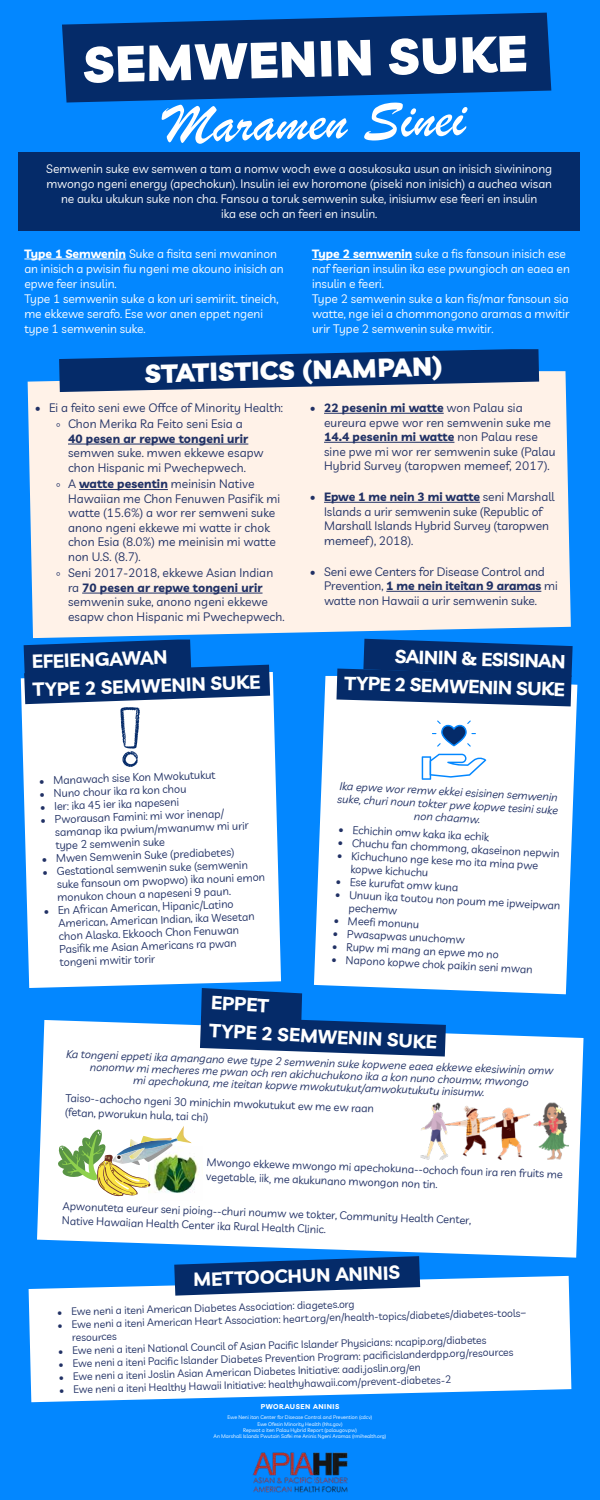
<style>
.page{position:relative;width:600px;height:1500px;background:#0387ff}
.page>*{position:absolute;margin:0;border:0;box-sizing:border-box;transform-origin:0 0}
.t1{font:58px "Brush Script";color:#fff}
.t2{font:900 50px "Livvic";color:#fff}
.t3{font:900 26px "Livvic";color:#fff}
.t4{font:700 19px/28px "Livvic";color:#fff}
.t5{font:12px/14.5px "Livvic";letter-spacing:.01em;color:#213165}
.t6{font:12px/15px "Livvic";color:#fff}
.t7{font:700 12px "Livvic";letter-spacing:.01em;color:#213165}
.t8{font:11px/13px "Livvic";color:#213165}
.t9{font:italic 11px/13px "Livvic";color:#213165;text-align:center}
.t10{font:10.5px/11.1px "Livvic";color:#213165}
.t11{font:700 7px "Livvic";letter-spacing:.07em;color:#fff}
.t12{font:5.2px/6.2px "Livvic";color:#fff;text-align:center}
.s1{font-weight:700}
</style>
<div class="page">
<div style="left:314px;top:676px;width:263px;height:318px;background:#fff"></div>
<svg style="left:422px;top:753px;width:64px;height:27px;background:#d0e8ff"></svg>
<svg style="left:432px;top:720px;width:44px;height:27px"></svg>
<svg style="left:62px;top:13px;width:489px;height:90px;background:#04377d"></svg>
<div style="left:18px;top:152px;width:562px;height:79px;background:#052b69"></div>
<div style="left:28px;top:371px;width:543px;height:267px;background:#fff2e8"></div>
<svg style="left:59px;top:349px;width:480px;height:43px;background:#234d89"></svg>
<svg style="left:21px;top:672px;width:260px;height:316px;background:#eff7ff"></svg>
<svg style="left:37px;top:1020px;width:546px;height:237px;background:#e9f4fe"></svg>
<svg style="left:29px;top:1276px;width:542px;height:126px;background:#e9f4fe"></svg>
<img style="left:148px;top:1146px;width:54px;height:54px">
<img style="left:176px;top:1126px;width:16px;height:17px">
<img style="left:57px;top:1129px;width:121px;height:68px">
<img style="left:420px;top:1102px;width:149px;height:57px">
<img style="left:252px;top:1452px;width:96px;height:41px">
<hr style="left:24px;top:259px;width:102px;height:1px;background:#fff">
<hr style="left:68px;top:444px;width:180px;height:1px;background:#213165">
<hr style="left:79px;top:489px;width:89px;height:1px;background:#213165">
<hr style="left:82px;top:593px;width:180px;height:1px;background:#213165">
<hr style="left:324px;top:413px;width:120px;height:1px;background:#213165">
<hr style="left:324px;top:442px;width:130px;height:1px;background:#213165">
<hr style="left:324px;top:502px;width:156px;height:1px;background:#213165">
<hr style="left:386px;top:591px;width:155px;height:1px;background:#213165">
<hr style="left:312px;top:259px;width:100px;height:1px;background:#fff">
<svg style="left:24px;top:639px;width:246px;height:128px;background:#859fc2"></svg>
<svg style="left:174px;top:1256px;width:246px;height:39px;background:#1c4988"></svg>
<svg style="left:336px;top:639px;width:236px;height:67px;background:#103e7f"></svg>
<svg style="left:200px;top:988px;width:246px;height:68px"></svg>
<h2 class="t2" style="left:83px;top:22px;width:445px;rotate:-1deg">SEMWENIN SUKE</h2>
<h1 class="t1" style="left:163px;top:91px;width:302px;rotate:-2deg">Maramen Sinei</h1>
<p class="t6" style="left:46px;top:161px;width:507px;text-align:center">Semwenin suke ew semwen a tam a nomw woch ewe a aosukosuka usun an inisich siwininong mwongo ngeni energy (apechokun). Insulin iei ew horomone (piseki non inisich) a auchea wisan ne auku ukukun suke non cha. Fansou a toruk semwenin suke, inisiumw ese feeri en insulin<br>ika ese och an feeri en insulin.</p>
<p class="t6" style="left:24px;top:245px;width:261px"><span class="s1">Type 1 Semwenin</span> Suke a fisita seni mwaninon an inisich a pwisin fiu ngeni me akouno inisich an epwe feer insulin.<br>Type 1 semwenin suke a kon uri semiriit. tineich, me ekkewe serafo. Ese wor anen eppet ngeni type 1 semwenin suke.</p>
<p class="t6" style="left:312px;top:246px;width:259px"><span class="s1">Type 2 semwenin</span> suke a fis fansoun inisich ese naf feerian insulin ika ese pwungioch an eaea en insulin e feeri.<br>Type 2 semwenin suke a kan fis/mar fansoun sia watte, nge iei a chommongono aramas a mwitir urir Type 2 semwenin suke mwitir.</p>
<h3 class="t3" style="left:145px;top:351px;width:299px;rotate:-1deg">STATISTICS (NAMPAN)</h3>
<p class="t5" style="left:35px;top:400px;width:137px">• Ei a feito seni ewe Officeof</p>
<p class="t5" style="left:56px;top:399px;width:229px;line-height:16.5px;text-indent:150px">Minority Health: ° Chon Merika Ra Feito seni Esia a</p>
<p class="t7" style="left:68px;top:429px;width:182px">40 pesen ar repwe tongeni urir</p>
<p class="t5" style="left:68px;top:445px;width:197px">semwen suke. mwen ekkewe esapw chon H ispanic mi Pwechepwech.</p>
<p class="t5" style="left:68px;top:476px;width:213px;text-indent:-12px">° A <span class="s1">watte pesentin</span> meinisin Native<br>Hawaiian me Chon Fenuwen Pasifik mi watte (15.6%) a wor rer semweni suke anono ngeni ekkewe mi watte ir chok chon Esia (8.0%) me meinisin mi watte non U.S. (8.7).</p>
<p class="t5" style="left:68px;top:565px;width:218px;text-indent:-12px">° Seni 2017-2018, ekkewe Asian Indian ra <span class="s1">70 pesen ar repwe tongeni urir </span>semwenin suke, anono ngeni ekkewe esapw chon H ispanic mi Pwechepwech.</p>
<p class="t5" style="left:324px;top:400px;width:233px;text-indent:-14px"><span class="s1">• 22 pesenin mi watte</span> won Palau sia eureura epwe wor ren semwenin suke me <span class="s1">14.4 pesenin mi watte</span> non Palau rese sine pwe mi wor rer semwenin suke (Palau Hy brid Survey (taropwen memeef, 2017).</p>
<p class="t5" style="left:324px;top:489px;width:228px;text-indent:-14px"><span class="s1">• Epwe 1 me nein 3 mi watte</span> seni Marshall Islands a urir semwenin suke (Republic of Marshall Islands Hy brid Survey (taropwen memeef ), 2018).</p>
<p class="t5" style="left:324px;top:563px;width:235px;text-indent:-14px"><span class="s1">•</span> Seni ewe Centers for Disease Control and<br>Prevention, <span class="s1">1 me nein iteitan 9 aramas</span> mi watte non Hawaii a urir semwenin suke.</p>
<h3 class="t4" style="left:31px;top:646px;width:229px;rotate:-2deg">EFEIENGAWAN<br>TYPE 2 SEMWENIN SUKE</h3>
<h3 class="t4" style="left:346px;top:638px;width:222px;text-align:right;rotate:2deg">SAININ &amp; ESISINAN<br>TYPE 2 SEMWENIN SUKE</h3>
<p class="t8" style="left:39px;top:773px;width:178px;rotate:-2deg">• Manawach sise Kon Mwokutukut</p>
<p class="t8" style="left:40px;top:786px;width:148px;rotate:-2deg">• Nuno chour ika ra kon chou</p>
<p class="t8" style="left:40px;top:799px;width:140px;rotate:-2deg">• Ier:ika 45 ierika napeseni</p>
<p class="t8" style="left:54px;top:812px;width:202px;text-indent:-14px;rotate:-2deg">• Pworausan Famini:mi worinenap/ samanap ika pwium/mwanumw mi urir type 2 semwenin suke</p>
<p class="t8" style="left:42px;top:851px;width:194px;rotate:-2deg">• Mwen Semwenin Suke (prediabetes)</p>
<p class="t8" style="left:56px;top:864px;width:210px;text-indent:-14px;rotate:-2deg">• Gestational semwenin suke (semwenin suke fansoun om pwopwo) ika nouni emon monukon choun a napeseni 9 paun.</p>
<p class="t8" style="left:58px;top:903px;width:198px;text-indent:-14px;rotate:-2deg">• En African American, Hipanic/Latino American, American Indian, ika Wesetan chon Alaska. Ekkooch Chon Fenuwan Pasifi k me Asian Americans ra pwan tongeni mwitir torir</p>
<p class="t9" style="left:338px;top:778px;width:223px;rotate:3deg">Ika epwe wor remw ekkei esisinen semwenin suke, churi noun tokter pwe kopwe tesini suke non chaamw.</p>
<p class="t8" style="left:339px;top:822px;width:152px;rotate:3deg">• Echichin omw kaka ika echik</p>
<p class="t8" style="left:338px;top:835px;width:223px;rotate:3deg">• Chuchu fan chommong, akaseinon nepwin</p>
<p class="t8" style="left:352px;top:848px;width:189px;text-indent:-14px;rotate:3deg">• Kichuchuno nge kese mo ita mina pwe kopwe kichuchu</p>
<p class="t8" style="left:336px;top:874px;width:124px;rotate:3deg">• Ese kurufat omw kuna</p>
<p class="t8" style="left:349px;top:887px;width:213px;text-indent:-14px;rotate:3deg">• Unuun ika toutou non poum me ipweipwan pechemw</p>
<p class="t8" style="left:334px;top:913px;width:87px;rotate:3deg">• Meefi monunu</p>
<p class="t8" style="left:333px;top:926px;width:133px;rotate:3deg">• Pwasapwas unuchomw</p>
<p class="t8" style="left:333px;top:939px;width:168px;rotate:3deg">• Rupw mi mang an epwe mo no</p>
<p class="t8" style="left:332px;top:952px;width:203px;rotate:3deg">• Napono kopwe chok paikin seni mwan</p>
<h3 class="t4" style="left:212px;top:986px;width:229px;rotate:3deg">EPPET<br>TYPE 2 SEMWENIN SUKE</h3>
<p class="t9" style="left:66px;top:1047px;width:489px;line-height:12px;rotate:2deg">Ka tongeni eppeti ika amangano ewe type 2 semwenin suke kopwene eaea ekkewe ekesiwinin omw nonomw mi mecheres me pwan och ren akichuchukono ika a kon nuno choumw, mwongo<br>mi apechokuna, me iteitan kopwe mwokutukut/amwokutukutu inisumw.</p>
<p class="t8" style="left:66px;top:1090px;width:310px;line-height:14.5px;rotate:2deg">Taiso--achocho ngeni 30 minichin mwokutukut ew me ew raan (fetan, pworukun hula, tai chi)</p>
<p class="t8" style="left:207px;top:1154px;width:358px;line-height:14.5px;rotate:2deg">Mwongo ekkewe mwongo mi apechokuna--ochoch foun ira ren fruits me vegetable, iik, me akukunano mwongon non tin.</p>
<p class="t8" style="left:63px;top:1198px;width:415px;line-height:14.5px;rotate:2deg">Apwonuteta eureurseni pioing--churi noumw we tokter, CommunityHealth Center,<br>Native Hawaiian H</p>
<p class="t8" style="left:154px;top:1216px;width:174px;rotate:2deg">ealth Centerika RuralHealth Clinic.</p>
<h3 class="t4" style="left:193px;top:1263px;width:208px;rotate:-2deg">METTOOCHUN ANINIS</h3>
<p class="t10" style="left:57px;top:1307px;width:299px;rotate:-2deg">• Ewe neni a iteni American Diabetes Association:diagetes.org</p>
<p class="t10" style="left:71px;top:1320px;width:456px;text-indent:-14px;rotate:-2deg">• Ewe neni a iteni American Heart Association:heart.org/en/health-topics/diabetes/diabetes-tools– resources</p>
<p class="t10" style="left:58px;top:1346px;width:430px;rotate:-2deg">• Ewe neni a iteni NationalCouncilof Asian Pacifi c IslanderPhysicians:ncapip.org/diabetes</p>
<p class="t10" style="left:59px;top:1360px;width:456px;rotate:-2deg">• Ewe neni a iteni Pacifi c IslanderDiabetes Prevention Program:pacifi cislanderdpp.org/resources</p>
<p class="t10" style="left:59px;top:1372px;width:363px;rotate:-2deg">• Ewe neni a iteni Joslin Asian American Diabetes Initiative:aadi.joslin.org/en</p>
<p class="t10" style="left:59px;top:1385px;width:393px;rotate:-2deg">• Ewe neni a iteni HealthyHawaii Initiative:healthyhawaii.com/prevent-diabetes-2</p>
<p class="t11" style="left:261px;top:1401px;width:80px">PWORAUSEN ANINIS</p>
<p class="t12" style="left:213px;top:1414px;width:174px">Ewe Neni itan Center for Disease Control and Prevention (cdcv)<br>Ewe Ofesin Minority H ealth (hhs.gov)<br>Repwot a iten Palau Hy brid Report (palaugov.pw)<br>An Marshall Islands Pwutain Safei me Aninis Ngeni Aramas (rmihealth.org)</p>
</div>
